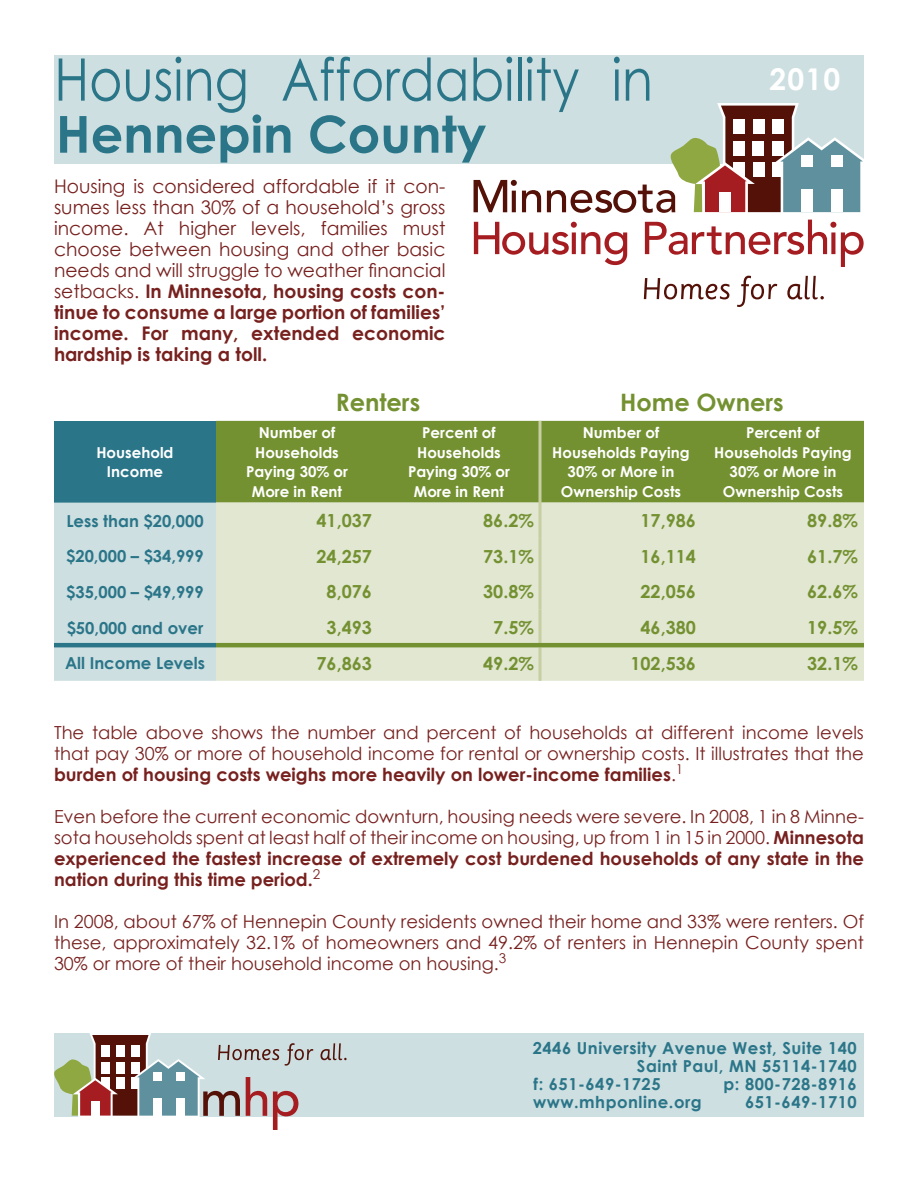
<style>
.page{position:relative;width:918px;height:1188px;background:#fff}
.page>*{position:absolute;margin:0;border:0;box-sizing:border-box;transform-origin:0 0}
.t1{font:58.65px "Century Gothic";color:#2b7589;scale:.87 1}
.t2{font:700 51px "Century Gothic";color:#2b7589}
.t3{font:700 30px "Century Gothic";color:#fff}
.t4{font:700 24px "Century Gothic";color:#749132}
.t5{font:18.75px/21px "Century Gothic";color:#77211f;text-align:justify}
.t6{font:18px/21px "Century Gothic";color:#77211f;text-align:justify}
.t7{font:700 18px "Century Gothic";color:#749132}
.t8{font:700 16.5px "Century Gothic";letter-spacing:.03em;color:#2b7589}
.t9{font:700 16.5px "Century Gothic";color:#2b7589}
.t10{font:700 15px/19.5px "Century Gothic";color:#fff;text-align:center}
.s1{font-weight:700}
</style>
<div class="page">
<svg style="left:216px;top:420px;width:648px;height:1px"></svg>
<div style="left:54px;top:421px;width:162px;height:82px;background:#2b7589"></div>
<div style="left:216px;top:421px;width:648px;height:82px;background:#749132"></div>
<div style="left:54px;top:503px;width:162px;height:178px;background:#cddfe1"></div>
<div style="left:216px;top:503px;width:648px;height:178px;background:#e2e7d1"></div>
<hr style="left:54px;top:643px;width:162px;height:4px;background:#2b7589">
<hr style="left:538px;top:503px;width:4px;height:35px;background:#ccd4ad">
<svg style="left:538px;top:538px;width:4px;height:36px"></svg>
<svg style="left:538px;top:574px;width:4px;height:36px"></svg>
<svg style="left:538px;top:610px;width:4px;height:33px"></svg>
<svg style="left:538px;top:647px;width:4px;height:34px"></svg>
<svg style="left:538px;top:421px;width:4px;height:82px"></svg>
<hr style="left:216px;top:643px;width:162px;height:4px;background:#749132">
<hr style="left:378px;top:643px;width:162px;height:4px;background:#749132">
<hr style="left:540px;top:643px;width:162px;height:4px;background:#749132">
<hr style="left:702px;top:643px;width:162px;height:4px;background:#749132">
<div style="left:54px;top:55px;width:810px;height:109px;background:#cddfe1"></div>
<svg style="left:474px;top:103px;width:390px;height:164px"></svg>
<div style="left:54px;top:1033px;width:810px;height:83px;background:#cddfe1"></div>
<svg style="left:54px;top:1033px;width:259px;height:97px"></svg>
<svg style="left:321px;top:1043px;width:26px;height:17px"></svg>
<svg style="left:644px;top:278px;width:86px;height:21px"></svg>
<svg style="left:737px;top:276px;width:40px;height:31px"></svg>
<svg style="left:787px;top:276px;width:37px;height:23px"></svg>
<p class="t1" style="left:54px;top:38px;width:690px">Housing Affordability in</p>
<p class="t2" style="left:56px;top:95px;width:432px">Hennepin County</p>
<p class="t5" style="left:54px;top:175px;width:393px">Housing is considered affordable if it con&shy;sumes less than 30% of a household’s gross income. At higher levels, families must choose between housing and other basic needs and will struggle to weather financial setbacks. <span class="s1">In Minnesota, housing costs con&shy;tinue to consume a large portion of families’ income. For many, extended economic hardship is taking a toll.</span></p>
<p class="t3" style="left:769px;top:56px;width:72px">2010</p>
<p class="t10" style="left:96px;top:442px;width:79px">Household<br>Income</p>
<p class="t4" style="left:336px;top:384px;width:86px">Renters</p>
<p class="t4" style="left:620px;top:384px;width:165px">Home Owners</p>
<p class="t10" style="left:246px;top:422px;width:104px">Number of<br>Households<br>Paying 30% or<br>More in Rent</p>
<p class="t10" style="left:408px;top:422px;width:104px">Percent of<br>Households<br>Paying 30% or<br>More in Rent</p>
<p class="t10" style="left:552px;top:422px;width:139px">Number of<br>Households Paying<br>30% or More in<br>Ownership Costs</p>
<p class="t10" style="left:714px;top:422px;width:139px">Percent of<br>Households Paying<br>30% or More in<br>Ownership Costs</p>
<p class="t9" style="left:66px;top:508px;width:139px">Less than $20,000</p>
<p class="t7" style="left:317px;top:507px;width:57px">41,037</p>
<p class="t7" style="left:483px;top:507px;width:52px">86.2%</p>
<p class="t7" style="left:641px;top:507px;width:57px">17,986</p>
<p class="t7" style="left:807px;top:507px;width:52px">89.8%</p>
<p class="t9" style="left:66px;top:544px;width:139px">$20,000 – $34,999</p>
<p class="t7" style="left:317px;top:543px;width:57px">24,257</p>
<p class="t7" style="left:483px;top:543px;width:52px">73.1%</p>
<p class="t7" style="left:641px;top:543px;width:57px">16,114</p>
<p class="t7" style="left:807px;top:543px;width:52px">61.7%</p>
<p class="t9" style="left:66px;top:579px;width:139px">$35,000 – $49,999</p>
<p class="t7" style="left:327px;top:578px;width:47px">8,076</p>
<p class="t7" style="left:483px;top:578px;width:52px">30.8%</p>
<p class="t7" style="left:641px;top:578px;width:57px">22,056</p>
<p class="t7" style="left:807px;top:578px;width:52px">62.6%</p>
<p class="t9" style="left:67px;top:615px;width:138px">$50,000 and over</p>
<p class="t7" style="left:327px;top:614px;width:47px">3,493</p>
<p class="t7" style="left:493px;top:614px;width:42px">7.5%</p>
<p class="t7" style="left:641px;top:614px;width:57px">46,380</p>
<p class="t7" style="left:807px;top:614px;width:52px">19.5%</p>
<p class="t9" style="left:65px;top:651px;width:141px">All Income Levels</p>
<p class="t7" style="left:317px;top:650px;width:57px">76,863</p>
<p class="t7" style="left:483px;top:650px;width:52px">49.2%</p>
<p class="t7" style="left:630px;top:650px;width:67px">102,536</p>
<p class="t7" style="left:807px;top:650px;width:52px">32.1%</p>
<p class="t6" style="left:54px;top:722px;width:812px">The table above shows the number and percent of households at different income levels that pay 30% or more of household income for rental or ownership costs. It illustrates that the <span class="s1">burden of housing costs weighs more heavily on lower-income families</span>.<sup>1</sup></p>
<p class="t6" style="left:54px;top:806px;width:812px">Even before the current economic downturn, housing needs were severe. In 2008, 1 in 8 Minne&shy;sota households spent at least half of their income on housing, up from 1 in 15 in 2000. <span class="s1">Minnesota experienced the fastest increase of extremely cost burdened households of any state in the nation during this time period.</span><sup>2</sup></p>
<p class="t6" style="left:54px;top:911px;width:811px">In 2008, about 67% of Hennepin County residents owned their home and 33% were renters. Of these, approximately 32.1% of homeowners and 49.2% of renters in Hennepin County spent 30% or more of their household income on housing.<sup>3</sup></p>
<p class="t8" style="left:533px;top:1035px;width:325px">2446 University Avenue West, Suite 140</p>
<p class="t8" style="left:637px;top:1053px;width:221px">Saint Paul, MN 55114-1740</p>
<p class="t8" style="left:534px;top:1071px;width:129px">f: 651-649-1725</p>
<p class="t8" style="left:723px;top:1071px;width:135px">p: 800-728-8916</p>
<p class="t8" style="left:533px;top:1089px;width:170px">www.mhponline.org</p>
<p class="t8" style="left:745px;top:1089px;width:113px">651-649-1710</p>
</div>
